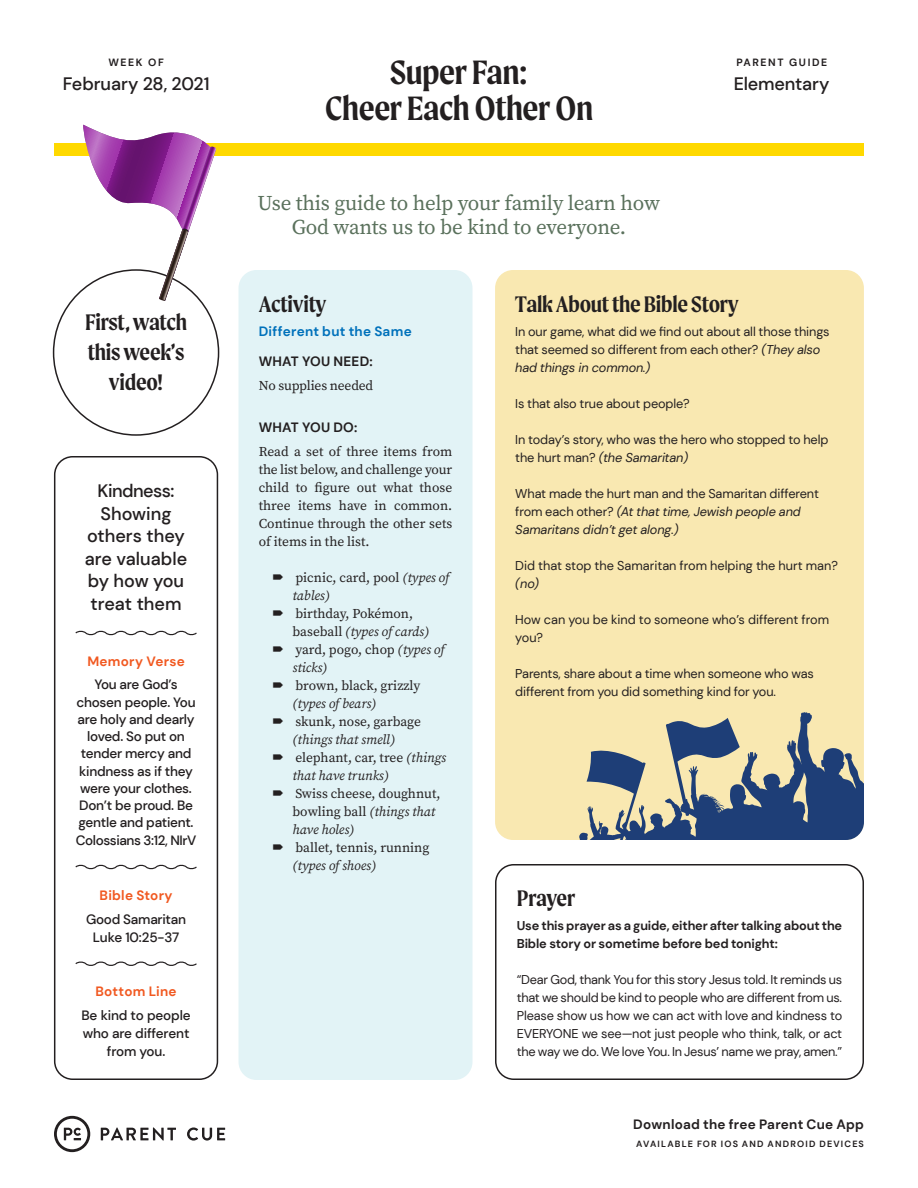
<style>
.page{position:relative;width:918px;height:1188px;background:#fff}
.page>*{position:absolute;margin:0;border:0;box-sizing:border-box;transform-origin:0 0}
.t1{font:600 36px/36px "Moret";letter-spacing:-.01em;color:#231f20;text-align:center}
.t2{font:600 24px/30px "Moret";letter-spacing:-.01em;color:#231f20;text-align:center}
.t3{font:21px/24px "Source Serif Pro";letter-spacing:-.01em;color:#5a715c;text-align:center}
.t4{font:500 18px/22.5px "DM Sans";letter-spacing:-.005em;color:#231f20;text-align:center}
.t5{font:13.5px/18px "Source Serif Pro";color:#231f20}
.t6{font:500 13.5px/17.4px "DM Sans";letter-spacing:-.02em;color:#231f20;text-align:center}
.t7{font:italic 13.5px/18px "Source Serif Pro";color:#231f20}
.t8{font:700 13.5px "DM Sans";letter-spacing:.015em;color:#231f20}
.t9{font:700 13.5px "DM Sans";letter-spacing:.02em;color:#f15921}
.t10{font:700 13.5px "DM Sans";letter-spacing:.02em;color:#0071bb}
.t11{font:12.75px/18px "DM Sans";letter-spacing:-.01em;color:#231f20}
.t12{font:700 12.75px/18px "DM Sans";letter-spacing:-.015em;color:#231f20}
.t13{font:italic 12.75px "DM Sans";color:#231f20}
.t14{font:700 10.5px "DM Sans";letter-spacing:.15em;color:#231f20}
.t15{font:700 9px "DM Sans";letter-spacing:.135em;color:#231f20}
.s1{font-style:italic}
.s2{font-style:normal}
</style>
<div class="page">
<svg style="left:101px;top:1127px;width:75px;height:14px"></svg>
<svg style="left:187px;top:1127px;width:38px;height:14px"></svg>
<svg style="left:54px;top:1116px;width:36px;height:36px"></svg>
<div style="left:54px;top:144px;width:810px;height:12px;background:#ffd900"></div>
<div style="left:495px;top:270px;width:369px;height:570px;background:#f9e8b1;border-radius:18px"></div>
<div style="left:495px;top:864px;width:369px;height:216px;border:2px solid #231f20;border-radius:18px"></div>
<div style="left:239px;top:270px;width:233px;height:810px;background:#e2f3f6;border-radius:18px"></div>
<svg style="left:579px;top:712px;width:285px;height:128px"></svg>
<svg style="left:83px;top:125px;width:133px;height:176px"></svg>
<div style="left:54px;top:456px;width:164px;height:624px;border:2px solid #231f20;border-radius:18px"></div>
<svg style="left:75px;top:630px;width:122px;height:6px"></svg>
<svg style="left:75px;top:864px;width:122px;height:6px"></svg>
<svg style="left:75px;top:961px;width:122px;height:5px"></svg>
<p class="t14" style="left:108px;top:56px;width:57px">WEEK OF</p>
<h3 class="t4" style="left:63px;top:72px;width:148px">February 28, 2021</h3>
<h2 class="t2" style="left:85px;top:307px;width:104px">First, watch this week’s video!</h2>
<h3 class="t4" style="left:85px;top:480px;width:104px">Kindness:<br>Showing others they are valuable by how you treat them</h3>
<p class="t9" style="left:87px;top:653px;width:99px">Memory Verse</p>
<p class="t6" style="left:76px;top:676px;width:122px">You are God’s chosen people. You are holy and dearly loved. So put on tender mercy and kindness as if they were your clothes.<br>Don’t be proud. Be gentle and patient.<br>Colossians 3:12, NIrV</p>
<p class="t9" style="left:100px;top:887px;width:75px">Bible Story</p>
<p class="t6" style="left:86px;top:910px;width:101px;line-height:18px">Good Samaritan<br>Luke 10:25-37</p>
<p class="t9" style="left:96px;top:983px;width:83px">Bottom Line</p>
<p class="t6" style="left:81px;top:1006px;width:111px;line-height:18px">Be kind to people who are different from you.</p>
<h1 class="t1" style="left:325px;top:54px;width:270px">Super Fan:<br>Cheer Each Other On</h1>
<h3 class="t3" style="left:258px;top:191px;width:404px">Use this guide to help your family learn how<br>God wants us to be kind to everyone.</h3>
<p class="t14" style="left:736px;top:56px;width:92px">PARENT GUIDE</p>
<h3 class="t4" style="left:734px;top:72px;width:97px">Elementary</h3>
<h2 class="t2" style="left:259px;top:289px;width:69px">Activity</h2>
<p class="t10" style="left:259px;top:323px;width:155px">Different but the Same</p>
<p class="t8" style="left:259px;top:353px;width:116px">WHAT YOU NEED:</p>
<p class="t5" style="left:259px;top:376px;width:116px">No supplies needed</p>
<p class="t8" style="left:259px;top:419px;width:100px">WHAT YOU DO:</p>
<p class="t5" style="left:259px;top:442px;width:195px;text-align:justify">Read a set of three items from the list below, and challenge your child to figure out what those three items have in common.<br>Continue through the other sets of items in the list.</p>
<p class="t5" style="left:293px;top:568px;width:158px">picnic, card, pool <span class="s1">(types of tables)</span></p>
<p class="t5" style="left:293px;top:604px;width:153px">birthday, Pokémon, baseball <span class="s1">(types of cards) </span>yard, pogo, chop <span class="s1">(types of sticks)</span></p>
<p class="t5" style="left:295px;top:676px;width:127px">brown, black, grizzly</p>
<p class="t7" style="left:293px;top:694px;width:85px">(types of bears)</p>
<p class="t5" style="left:295px;top:712px;width:127px">skunk, nose, garbage</p>
<p class="t7" style="left:293px;top:730px;width:155px">(things that smell) <span class="s2">elephant, car, tree</span> (things that have trunks)</p>
<p class="t5" style="left:293px;top:784px;width:150px">Swiss cheese, doughnut, bowling ball <span class="s1">(things that have holes)</span></p>
<p class="t5" style="left:295px;top:838px;width:136px">ballet, tennis, running</p>
<p class="t7" style="left:293px;top:856px;width:85px">(types of shoes)</p>
<h2 class="t2" style="left:515px;top:289px;width:225px">Talk About the Bible Story</h2>
<p class="t11" style="left:515px;top:322px;width:316px">In our game, what did we find out about all those things that seemed so different from each other? <span class="s1">(They also had things in common.)</span></p>
<p class="t11" style="left:515px;top:395px;width:176px">Is that also true about people?</p>
<p class="t11" style="left:515px;top:431px;width:315px">In today’s story, who was the hero who stopped to help the hurt man? <span class="s1">(the Samaritan)</span></p>
<p class="t11" style="left:515px;top:485px;width:305px">What made the hurt man and the Samaritan different from each other? <span class="s1">(At that time, Jewish people and<br>Samaritans didn’t get along.)</span></p>
<p class="t11" style="left:515px;top:557px;width:324px">Did that stop the Samaritan from helping the hurt man?</p>
<p class="t13" style="left:515px;top:576px;width:25px">(no)</p>
<p class="t11" style="left:515px;top:611px;width:315px">How can you be kind to someone who’s different from you?</p>
<p class="t11" style="left:515px;top:665px;width:300px">Parents, share about a time when someone who was different from you did something kind for you.</p>
<h2 class="t2" style="left:517px;top:883px;width:60px">Prayer</h2>
<p class="t12" style="left:517px;top:917px;width:327px">Use this prayer as a guide, either after talking about the<br>Bible story or sometime before bed tonight:</p>
<p class="t11" style="left:517px;top:971px;width:327px;text-align:justify">“Dear God, thank You for this story Jesus told. It reminds us that we should be kind to people who are different from us.<br>Please show us how we can act with love and kindness to EVERYONE we see—not just people who think, talk, or act the way we do. We love You. In Jesus’ name we pray, amen.”</p>
<p class="t8" style="left:633px;top:1116px;width:232px">Download the free Parent Cue App</p>
<p class="t15" style="left:636px;top:1138px;width:229px">AVAILABLE FOR IOS AND ANDROID DEVICES</p>
</div>
